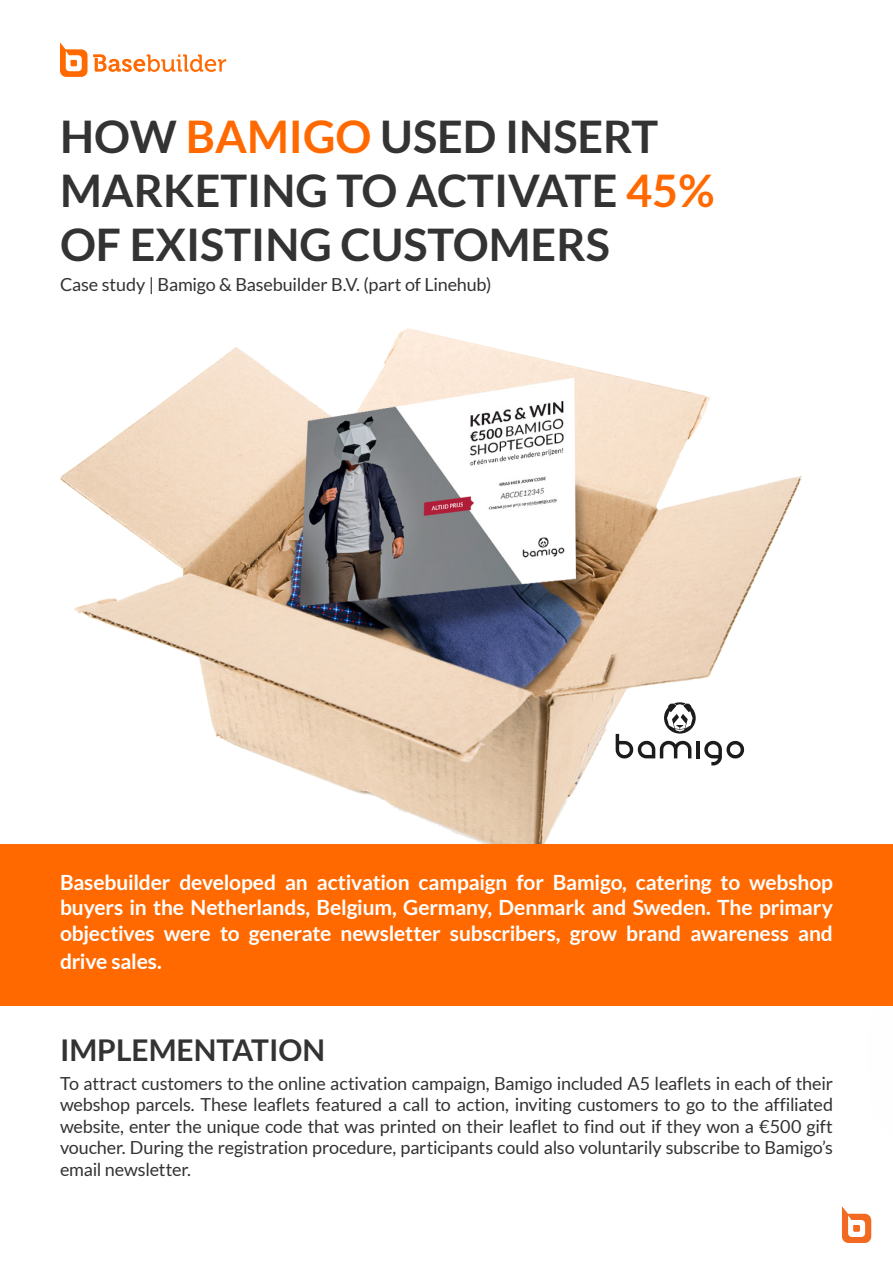
<style>
.page{position:relative;width:893px;height:1263px;background:#fff}
.page>*{position:absolute;margin:0;border:0;box-sizing:border-box;transform-origin:0 0}
.t1{font:700 45px/54px "Lato";color:#333}
.Subheading{font:700 30px "Lato";color:#333}
.Paragraph{font:700 21px/25.2px "Lato";letter-spacing:-.01em;color:#fff;text-align:justify}
.Paragraph-2{font:18px/21.6px "Lato";letter-spacing:-.01em;color:#333;text-align:justify}
.s1{color:#ff6900}
</style>
<div class="page">
<svg style="left:842px;top:1206px;width:19px;height:37px"></svg>
<img style="left:861px;top:1005px;width:32px;height:238px">
<img style="left:60px;top:328px;width:741px;height:516px">
<div style="left:0;top:844px;width:893px;height:161px;background:#ff6900"></div>
<svg style="left:60px;top:42px;width:166px;height:35px"></svg>
<svg style="left:616px;top:702px;width:80px;height:56px"></svg>
<hr style="left:696px;top:741px;width:4px;height:17px;background:#1c1c1c">
<svg style="left:704px;top:741px;width:40px;height:24px"></svg>
<p class="t1" style="left:60px;top:109px;width:656px">HOW <span class="s1">BAMIGO</span> USED INSERT<br>MARKETING TO ACTIVATE <span class="s1">45%</span></p>
<p class="t1" style="left:60px;top:217px;width:551px">OF EXISTING CUSTOMERS</p>
<p class="Paragraph-2" style="left:60px;top:274px;width:433px">Case study | Bamigo &amp; Basebuilder B.V. (part of Linehub)</p>
<p class="Paragraph" style="left:60px;top:870px;width:774px">Basebuilder developed an activation campaign for Bamigo, catering to webshop buyers in the Netherlands, Belgium, Germany, Denmark and Sweden. The primary objectives were to generate newsletter subscribers, grow brand awareness and</p>
<p class="Paragraph" style="left:60px;top:949px;width:103px">drive sales.</p>
<p class="Subheading" style="left:60px;top:1033px;width:267px">IMPLEMENTATION</p>
<p class="Paragraph-2" style="left:60px;top:1072px;width:774px">To attract customers to the online activation campaign, Bamigo included A5 leaflets in each of their webshop parcels. These leaflets featured a call to action, inviting customers to go to the affiliated website, enter the unique code that was printed on their leaflet to find out if they won a €500 gift voucher. During the registration procedure, participants could also voluntarily subscribe to Bamigo’s email newsletter.</p>
</div>
